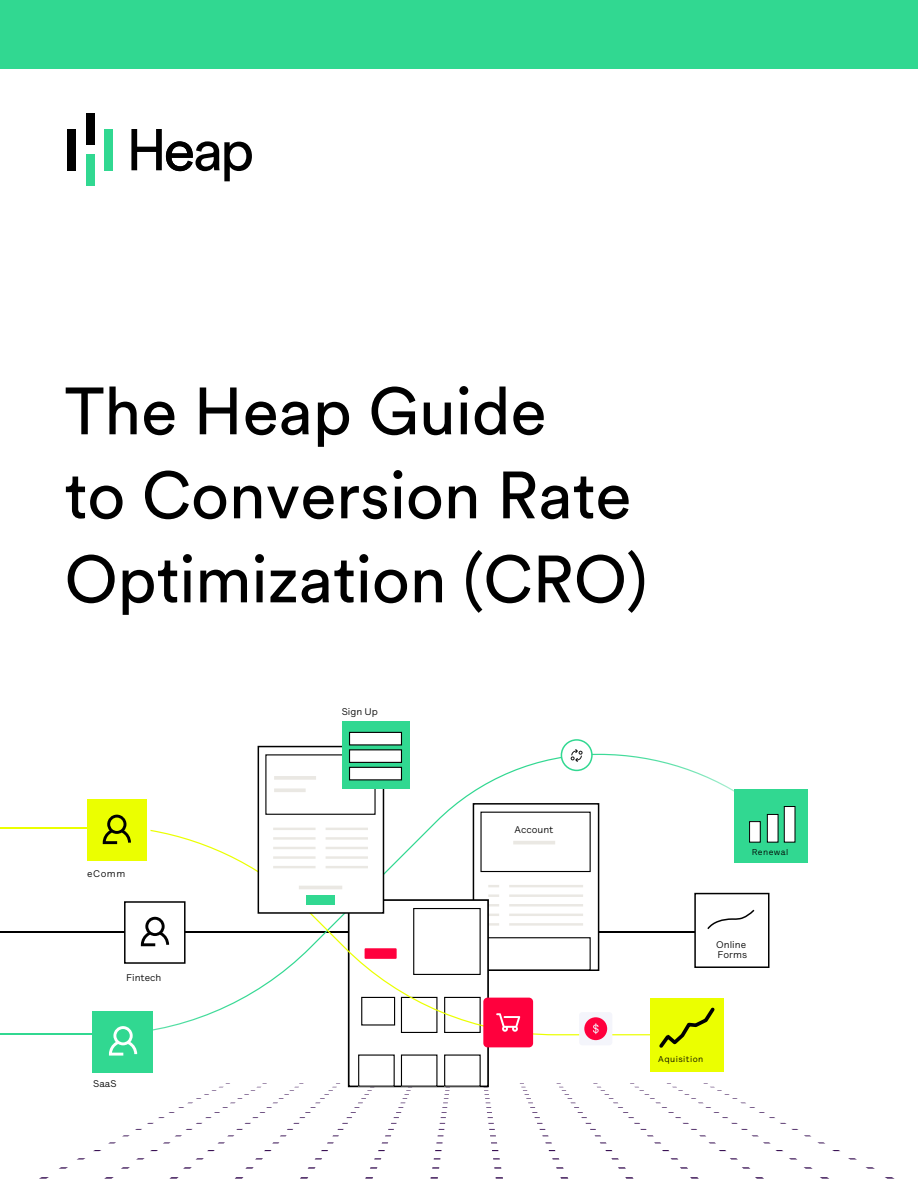
<style>
.page{position:relative;width:918px;height:1188px;background:#fff}
.page>*{position:absolute;margin:0;border:0;box-sizing:border-box;transform-origin:0 0}
.t1{font:66px/84px "Circular XX";letter-spacing:-.005em;color:#000}
.t2{font:9.75px/10.2px "Lettera Text LL";color:#000}
.t3{font:8.55px "Lettera Text LL";letter-spacing:.05em;color:#000}
</style>
<div class="page">
<div style="left:68px;top:129px;width:8px;height:41px;background:#000"></div>
<div style="left:86px;top:113px;width:8px;height:32px;background:#000"></div>
<div style="left:86px;top:155px;width:8px;height:31px;background:#31d891"></div>
<div style="left:104px;top:129px;width:9px;height:41px;background:#31d891"></div>
<svg style="left:131px;top:129px;width:121px;height:52px"></svg>
<div style="left:0;top:0;width:918px;height:68px;background:#31d891"></div>
<hr style="left:0;top:931px;width:699px;height:2px;background:#000">
<svg style="left:865px;top:1167px;width:10px;height:2px"></svg>
<svg style="left:885px;top:1177px;width:10px;height:2px"></svg>
<svg style="left:804px;top:1167px;width:9px;height:2px"></svg>
<svg style="left:820px;top:1177px;width:9px;height:2px"></svg>
<svg style="left:742px;top:1167px;width:8px;height:2px"></svg>
<svg style="left:755px;top:1177px;width:9px;height:2px"></svg>
<svg style="left:680px;top:1167px;width:8px;height:2px"></svg>
<svg style="left:690px;top:1177px;width:9px;height:2px"></svg>
<svg style="left:556px;top:1083px;width:255px;height:53px"></svg>
<svg style="left:618px;top:1167px;width:8px;height:2px"></svg>
<svg style="left:625px;top:1177px;width:9px;height:2px"></svg>
<svg style="left:520px;top:1083px;width:29px;height:53px"></svg>
<svg style="left:556px;top:1167px;width:8px;height:2px"></svg>
<svg style="left:560px;top:1177px;width:8px;height:2px"></svg>
<svg style="left:483px;top:1087px;width:13px;height:49px"></svg>
<svg style="left:494px;top:1167px;width:7px;height:2px"></svg>
<svg style="left:496px;top:1177px;width:7px;height:2px"></svg>
<svg style="left:438px;top:1087px;width:12px;height:49px"></svg>
<svg style="left:432px;top:1167px;width:7px;height:2px"></svg>
<svg style="left:431px;top:1177px;width:7px;height:2px"></svg>
<svg style="left:385px;top:1087px;width:29px;height:49px"></svg>
<svg style="left:370px;top:1167px;width:7px;height:2px"></svg>
<svg style="left:365px;top:1177px;width:8px;height:2px"></svg>
<svg style="left:308px;top:1167px;width:8px;height:2px"></svg>
<svg style="left:300px;top:1177px;width:8px;height:2px"></svg>
<svg style="left:245px;top:1167px;width:9px;height:2px"></svg>
<svg style="left:235px;top:1177px;width:8px;height:2px"></svg>
<svg style="left:183px;top:1167px;width:9px;height:2px"></svg>
<svg style="left:169px;top:1177px;width:10px;height:2px"></svg>
<svg style="left:121px;top:1167px;width:9px;height:2px"></svg>
<svg style="left:104px;top:1177px;width:10px;height:2px"></svg>
<svg style="left:123px;top:1083px;width:254px;height:53px"></svg>
<svg style="left:59px;top:1167px;width:9px;height:2px"></svg>
<svg style="left:39px;top:1177px;width:10px;height:2px"></svg>
<svg style="left:99px;top:754px;width:659px;height:139px"></svg>
<div style="left:734px;top:789px;width:74px;height:74px;background:#31d891"></div>
<div style="left:784px;top:807px;width:11px;height:35px;background:#fff"></div>
<div style="left:784px;top:806px;width:11px;height:37px;border:1px solid #000"></div>
<div style="left:767px;top:814px;width:11px;height:28px;background:#fff"></div>
<div style="left:767px;top:814px;width:11px;height:29px;border:1px solid #000"></div>
<div style="left:750px;top:822px;width:10px;height:20px;background:#fff"></div>
<div style="left:749px;top:821px;width:12px;height:22px;border:1px solid #000"></div>
<div style="left:695px;top:894px;width:74px;height:73px;background:#fff"></div>
<div style="left:694px;top:893px;width:75px;height:75px;border:2px solid #000"></div>
<svg style="left:707px;top:909px;width:48px;height:21px"></svg>
<div style="left:650px;top:998px;width:74px;height:74px;background:#ebff00"></div>
<svg style="left:659px;top:1007px;width:56px;height:41px"></svg>
<hr style="left:0;top:1034px;width:140px;height:1px;background:#31d891">
<hr style="left:0;top:827px;width:140px;height:2px;background:#ebff00">
<div style="left:473px;top:804px;width:126px;height:166px;background:#fff"></div>
<div style="left:473px;top:803px;width:126px;height:168px;border:2px solid #000"></div>
<div style="left:125px;top:902px;width:60px;height:61px;background:#fff"></div>
<div style="left:124px;top:901px;width:62px;height:63px;border:2px solid #000"></div>
<svg style="left:141px;top:917px;width:10px;height:29px"></svg>
<div style="left:349px;top:900px;width:139px;height:186px;background:#fff"></div>
<div style="left:444px;top:1055px;width:37px;height:32px;border:1px solid #000"></div>
<div style="left:401px;top:1055px;width:36px;height:32px;border:1px solid #000"></div>
<div style="left:358px;top:1055px;width:37px;height:32px;border:1px solid #000"></div>
<svg style="left:151px;top:830px;width:517px;height:205px"></svg>
<div style="left:87px;top:800px;width:60px;height:61px;background:#ebff00"></div>
<svg style="left:103px;top:815px;width:28px;height:29px"></svg>
<div style="left:93px;top:1011px;width:60px;height:61px;background:#31d891"></div>
<svg style="left:109px;top:1026px;width:28px;height:30px"></svg>
<hr style="left:366px;top:923px;width:29px;height:2px;background:#fff">
<hr style="left:366px;top:934px;width:29px;height:2px;background:#fff">
<div style="left:365px;top:948px;width:32px;height:11px;background:#ff003d"></div>
<div style="left:258px;top:747px;width:125px;height:166px;background:#fff"></div>
<div style="left:258px;top:746px;width:126px;height:168px;border:2px solid #000"></div>
<div style="left:265px;top:754px;width:111px;height:61px;border:1px solid #000"></div>
<hr style="left:274px;top:776px;width:42px;height:4px;background:#eae8e3">
<svg style="left:274px;top:788px;width:32px;height:4px"></svg>
<hr style="left:299px;top:886px;width:43px;height:3px;background:#eae8e3">
<hr style="left:273px;top:828px;width:43px;height:2px;background:#eae8e3">
<hr style="left:273px;top:837px;width:43px;height:3px;background:#eae8e3">
<hr style="left:273px;top:847px;width:43px;height:2px;background:#eae8e3">
<hr style="left:273px;top:856px;width:43px;height:3px;background:#eae8e3">
<hr style="left:273px;top:866px;width:43px;height:2px;background:#eae8e3">
<hr style="left:326px;top:828px;width:42px;height:2px;background:#eae8e3">
<hr style="left:326px;top:837px;width:42px;height:3px;background:#eae8e3">
<hr style="left:326px;top:847px;width:42px;height:2px;background:#eae8e3">
<hr style="left:326px;top:856px;width:42px;height:3px;background:#eae8e3">
<hr style="left:326px;top:866px;width:42px;height:2px;background:#eae8e3">
<div style="left:342px;top:722px;width:67px;height:67px;background:#31d891"></div>
<div style="left:350px;top:732px;width:51px;height:13px;background:#fff"></div>
<div style="left:349px;top:732px;width:53px;height:13px;border:1px solid #000"></div>
<div style="left:350px;top:750px;width:51px;height:12px;background:#fff"></div>
<div style="left:349px;top:749px;width:53px;height:14px;border:1px solid #000"></div>
<div style="left:350px;top:767px;width:51px;height:13px;background:#fff"></div>
<div style="left:349px;top:767px;width:53px;height:13px;border:1px solid #000"></div>
<div style="left:306px;top:895px;width:29px;height:10px;background:#31d891"></div>
<div style="left:561px;top:740px;width:31px;height:30px;background:#fff;border-radius:50%"></div>
<div style="left:561px;top:739px;width:32px;height:32px;border:2px solid #31d891;border-radius:50%"></div>
<svg style="left:571px;top:749px;width:12px;height:13px"></svg>
<div style="left:579px;top:1012px;width:33px;height:33px;background:#f4f5fb;border-radius:3px"></div>
<div style="left:584px;top:1017px;width:23px;height:23px;background:#ff003d;border-radius:50%"></div>
<svg style="left:371px;top:882px;width:228px;height:176px"></svg>
<p class="t1" style="left:64px;top:366px;width:584px">The Heap Guide<br>to Conversion Rate<br>Optimization (CRO)</p>
<p class="t2" style="left:342px;top:707px;width:38px">Sign Up</p>
<p class="t2" style="left:87px;top:868px;width:39px">eComm</p>
<p class="t2" style="left:126px;top:972px;width:37px">Fintech</p>
<p class="t2" style="left:93px;top:1079px;width:25px">SaaS</p>
<p class="t2" style="left:514px;top:824px;width:40px">Account</p>
<p class="t3" style="left:752px;top:847px;width:38px">Renewal</p>
<p class="t2" style="left:716px;top:939px;width:32px">Online<br>Forms</p>
<p class="t3" style="left:658px;top:1054px;width:47px">Aquisition</p>
</div>
